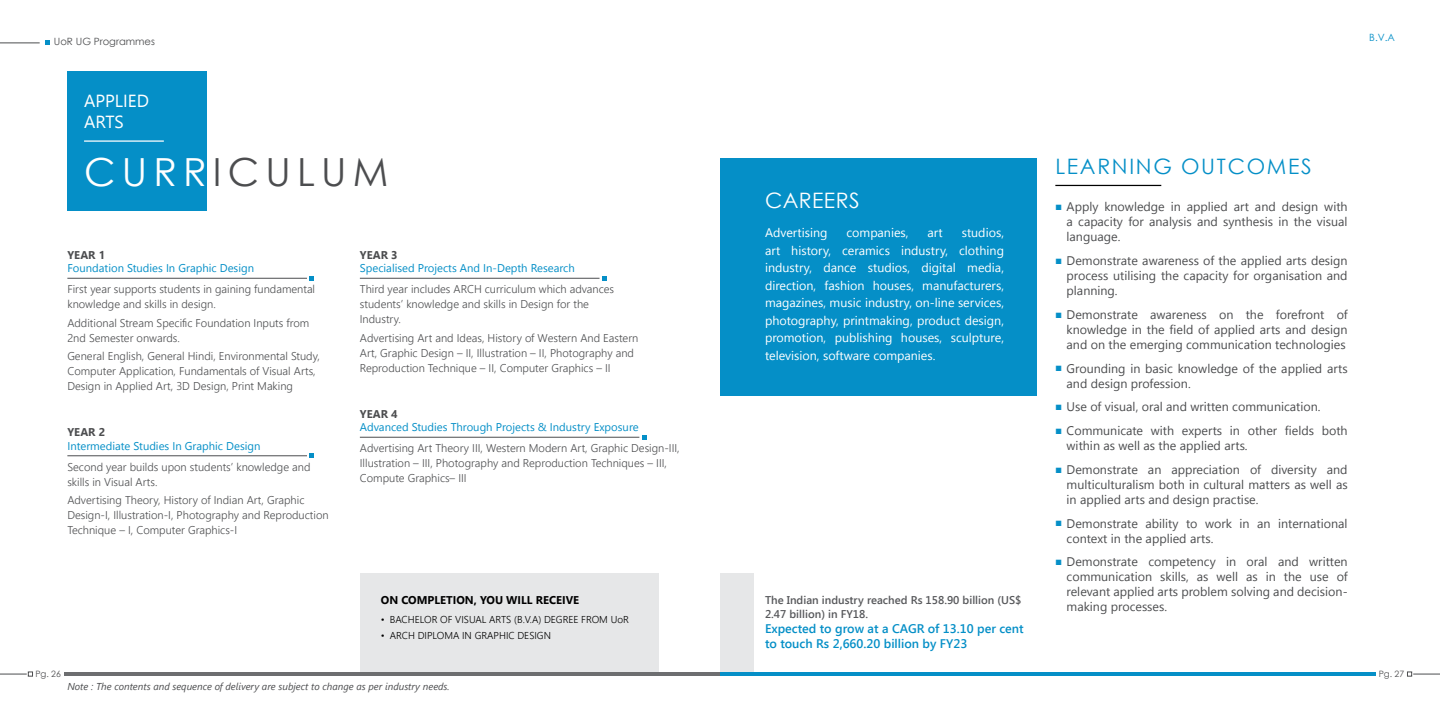
<style>
.page{position:relative;width:1440px;height:720px;background:#fff}
.page>*{position:absolute;margin:0;border:0;box-sizing:border-box;transform-origin:0 0}
.t1{font:38.75px "Century Gothic";letter-spacing:.16em;color:#4c4d4f}
.t2{font:21.25px "Century Gothic";letter-spacing:.08em;color:#058fc7}
.t3{font:21.25px "Century Gothic";letter-spacing:.02em;color:#fff}
.t4{font:17.5px/21px "Segoe UI";color:#fff}
.t5{font:12.5px/15px "Segoe UI";color:#4c4d4f;text-align:justify}
.t6{font:12.5px/17.5px "Segoe UI";color:#fff;text-align:justify}
.t7{font:600 12.5px/15px "Segoe UI";color:#058fc7}
.t8{font:300 11.25px/15px "Segoe UI";color:#4c4d4f}
.t9{font:11.25px "Segoe UI";color:#058fc7}
.t10{font:600 11.25px/13.5px "Segoe UI";color:#57585b}
.t11{font:700 11.25px "Segoe UI";color:#000}
.t12{font:700 11.25px "Segoe UI";color:#4c4d4f}
.t13{font:italic 10px "Segoe UI";color:#4c4d4f}
.t14{font:300 10px "Segoe UI";color:#000}
.t15{font:10px "Century Gothic";color:#4c4d4f}
.t16{font:10px "Century Gothic";color:#058fc7}
.t17{font:8.75px "Century Gothic";color:#4d4d4f}
.s1{color:#fff}
.s2{font-size:7.5px;color:#058fc7}
</style>
<div class="page">
<svg style="left:0;top:672px;width:33px;height:4px"></svg>
<svg style="left:1407px;top:672px;width:33px;height:4px"></svg>
<div style="left:360px;top:574px;width:299px;height:102px;background:#e6e7e8"></div>
<hr style="left:1055px;top:185px;width:106px;height:1px;background:#000">
<div style="left:720px;top:158px;width:317px;height:238px;background:#058fc7"></div>
<div style="left:67px;top:71px;width:140px;height:140px;background:#058fc7"></div>
<hr style="left:67px;top:278px;width:240px;height:1px;background:#4c4d4f">
<svg style="left:310px;top:276px;width:4px;height:4px"></svg>
<hr style="left:360px;top:278px;width:240px;height:1px;background:#4c4d4f">
<svg style="left:602px;top:276px;width:4px;height:4px"></svg>
<hr style="left:67px;top:455px;width:240px;height:1px;background:#4c4d4f">
<svg style="left:310px;top:454px;width:4px;height:4px"></svg>
<hr style="left:360px;top:437px;width:279px;height:1px;background:#4c4d4f">
<svg style="left:642px;top:435px;width:4px;height:4px"></svg>
<hr style="left:64px;top:672px;width:656px;height:4px;background:#6d6e70">
<hr style="left:720px;top:672px;width:656px;height:4px;background:#058fc7">
<hr style="left:0;top:43px;width:40px;height:1px;background:#4c4d4f">
<svg style="left:45px;top:41px;width:5px;height:4px"></svg>
<hr style="left:84px;top:140px;width:80px;height:2px;background:#fff">
<div style="left:720px;top:574px;width:33px;height:98px;background:#e6e7e8"></div>
<p class="t15" style="left:54px;top:34px;width:103px">UoR UG Programmes</p>
<h3 class="t4" style="left:84px;top:90px;width:66px">APPLIED<br>ARTS</h3>
<h1 class="t1" style="left:84px;top:145px;width:306px"><span class="s1">CURR</span>ICULUM</h1>
<p class="t12" style="left:67px;top:246px;width:39px">YEAR 1</p>
<p class="t9" style="left:67px;top:259px;width:188px">Foundation Studies In Graphic Design</p>
<p class="t8" style="left:67px;top:282px;width:249px">First year supports students in gaining fundamental knowledge and skills in design.</p>
<p class="t8" style="left:67px;top:315px;width:243px">Additional Stream Specific Foundation Inputs from<br>2nd Semester onwards.</p>
<p class="t8" style="left:67px;top:349px;width:254px">General English, General Hindi, Environmental Study,<br>Computer Application, Fundamentals of Visual Arts,<br>Design in Applied Art, 3D Design, Print Making</p>
<p class="t12" style="left:67px;top:423px;width:39px">YEAR 2</p>
<p class="t9" style="left:67px;top:437px;width:195px">Intermediate Studies In Graphic Design</p>
<p class="t8" style="left:67px;top:459px;width:245px">Second year builds upon students’ knowledge and skills in Visual Arts.</p>
<p class="t8" style="left:67px;top:493px;width:263px">Advertising Theory, History of Indian Art, Graphic<br>Design-I, Illustration-I, Photography and Reproduction<br>Technique – I, Computer Graphics-I</p>
<p class="t12" style="left:360px;top:246px;width:39px">YEAR 3</p>
<p class="t9" style="left:360px;top:259px;width:216px">Specialised Projects And In-Depth Research</p>
<p class="t8" style="left:360px;top:282px;width:256px">Third year includes ARCH curriculum which advances students’ knowledge and skills in Design for the<br>Industry.</p>
<p class="t8" style="left:360px;top:330px;width:280px">Advertising Art and Ideas, History of Western And Eastern<br>Art, Graphic Design – II, Illustration – II, Photography and<br>Reproduction Technique – II, Computer Graphics – II</p>
<p class="t12" style="left:360px;top:405px;width:39px">YEAR 4</p>
<p class="t9" style="left:360px;top:418px;width:280px">Advanced Studies Through Projects &amp; Industry Exposure</p>
<p class="t8" style="left:360px;top:441px;width:321px">Advertising Art Theory III, Western Modern Art, Graphic Design-III,<br>Illustration – III, Photography and Reproduction Techniques – III,<br>Compute Graphics– III</p>
<p class="t11" style="left:381px;top:591px;width:200px">ON COMPLETION, YOU WILL RECEIVE</p>
<p class="t14" style="left:381px;top:611px;width:250px">• BACHELOR OF VISUAL ARTS (B.V.A) DEGREE FROM UoR</p>
<p class="t14" style="left:381px;top:628px;width:172px">• ARCH DIPLOMA IN GRAPHIC DESIGN</p>
<p class="t16" style="left:1369px;top:31px;width:27px">B.V.A</p>
<h2 class="t3" style="left:765px;top:186px;width:96px">CAREERS</h2>
<p class="t6" style="left:765px;top:224px;width:64px">Advertising</p>
<p class="t6" style="left:847px;top:224px;width:64px">companies,</p>
<p class="t6" style="left:927px;top:224px;width:17px">art</p>
<p class="t6" style="left:765px;top:224px;width:241px;text-indent:197px">studios, art history, ceramics industry, clothing industry, dance studios, digital media, direction, fashion houses, manufacturers, magazines, music industry, on-line services, photography, printmaking, product design, promotion, publishing houses, sculpture, television, software companies.</p>
<p class="t10" style="left:765px;top:593px;width:258px">The Indian industry reached Rs 158.90 billion (US$<br>2.47 billion) in FY18.</p>
<p class="t7" style="left:765px;top:620px;width:260px">Expected to grow at a CAGR of 13.10 per cent to touch Rs 2,660.20 billion by FY23</p>
<h2 class="t2" style="left:1055px;top:152px;width:258px">LEARNING OUTCOMES</h2>
<p class="t5" style="left:1067px;top:199px;width:283px;text-indent:-11px"><span class="s2">■</span> Apply knowledge in applied art and design with a capacity for analysis and synthesis in the visual language.</p>
<p class="t5" style="left:1067px;top:253px;width:283px;text-indent:-11px"><span class="s2">■</span> Demonstrate awareness of the applied arts design process utilising the capacity for organisation and planning.</p>
<p class="t5" style="left:1067px;top:307px;width:283px;text-indent:-11px"><span class="s2">■</span> Demonstrate awareness on the forefront of knowledge in the field of applied arts and design and on the emerging communication technologies</p>
<p class="t5" style="left:1067px;top:361px;width:283px;text-indent:-11px"><span class="s2">■</span> Grounding in basic knowledge of the applied arts and design profession.</p>
<p class="t5" style="left:1055px;top:399px;width:267px"><span class="s2">■</span> Use of visual, oral and written communication.</p>
<p class="t5" style="left:1067px;top:423px;width:283px;text-indent:-11px"><span class="s2">■</span> Communicate with experts in other fields both within as well as the applied arts.</p>
<p class="t5" style="left:1067px;top:462px;width:283px;text-indent:-11px"><span class="s2">■</span> Demonstrate an appreciation of diversity and multiculturalism both in cultural matters as well as in applied arts and design practise.</p>
<p class="t5" style="left:1067px;top:516px;width:283px;text-indent:-11px"><span class="s2">■</span> Demonstrate ability to work in an international context in the applied arts.</p>
<p class="t5" style="left:1067px;top:554px;width:283px;text-indent:-11px"><span class="s2">■</span> Demonstrate competency in oral and written communication skills, as well as in the use of relevant applied arts problem solving and decision&shy;making processes.</p>
<p class="t17" style="left:35px;top:667px;width:27px">Pg. 26</p>
<p class="t17" style="left:1379px;top:667px;width:27px">Pg. 27</p>
<p class="t13" style="left:67px;top:679px;width:384px">Note : The contents and sequence of delivery are subject to change as per industry needs.</p>
</div>
